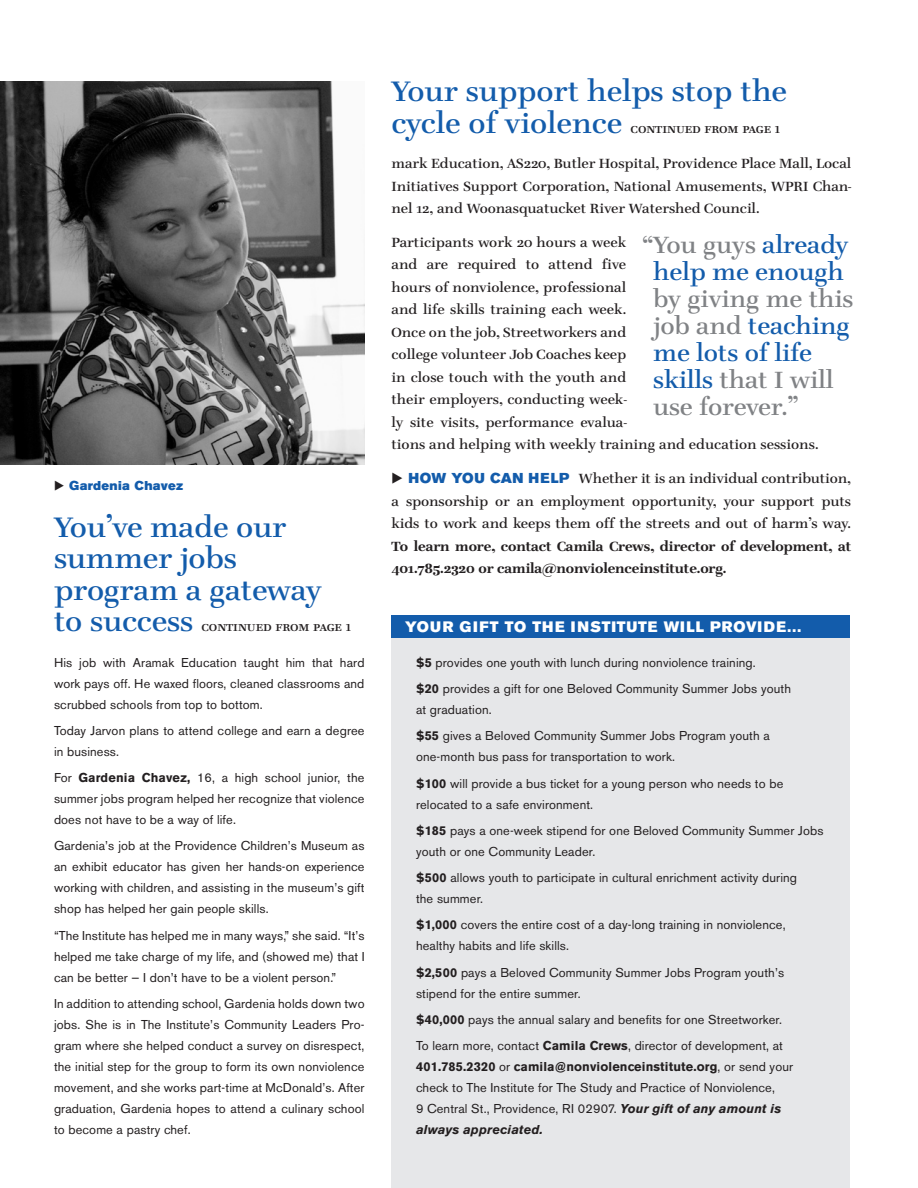
<style>
.page{position:relative;width:918px;height:1188px;background:#fff}
.page>*{position:absolute;margin:0;border:0;box-sizing:border-box;transform-origin:0 0}
.t1{font:27px/31.5px "Teimer Demi";letter-spacing:-.01em;color:#135cab}
.t2{font:22.5px/27px "Teimer Demi";letter-spacing:-.01em;color:#808285}
.t3{font:22.5px/27px "Teimer Demi";letter-spacing:-.01em;color:#135cab;text-align:center}
.t4{font:15px "Akzidenz Grotesk BE Super";letter-spacing:.07em;color:#fff}
.t5{font:12.75px/21px "Akzidenz Grotesk BE";letter-spacing:.01em;color:#231f20}
.t6{font:12.75px/22.5px "Teimer Demi";color:#231f20;text-align:justify}
.t7{font:700 12.75px/22.5px "Teimer Demi";letter-spacing:-.01em;color:#231f20}
.t8{font:12.75px "Teimer Demi SC";letter-spacing:-.005em;color:#231f20}
.t9{font:12.75px "Akzidenz Grotesk BE Super";letter-spacing:.025em;color:#135cab}
.s1{font-family:"Teimer Demi";font-size:27px;color:#135cab}
.s2{font-weight:700}
.s3{font-family:"Akzidenz Grotesk BE Super";font-size:14.25px;color:#135cab}
.s4{color:#808285}
.s5{color:#135cab}
.s6{font-weight:700;font-style:italic}
</style>
<div class="page">
<img style="left:0;top:81px;width:364px;height:384px">
<div style="left:392px;top:621px;width:458px;height:567px;background:#e6e7e9"></div>
<div style="left:392px;top:615px;width:458px;height:23px;background:#135cab"></div>
<p class="t9" style="left:69px;top:478px;width:115px">Gardenia Chavez</p>
<h1 class="t1" style="left:54px;top:512px;width:269px">You’ve made our summer jobs program a gateway</h1>
<p class="t8" style="left:54px;top:618px;width:299px"><span class="s1">to success</span> continued from page 1</p>
<p class="t5" style="left:54px;top:652px;width:312px;text-align:justify">His job with Aramak Education taught him that hard work pays off. He waxed floors, cleaned classrooms and scrubbed schools from top to bottom.</p>
<p class="t5" style="left:54px;top:720px;width:312px">Today Jarvon plans to attend college and earn a degree in business.</p>
<p class="t5" style="left:54px;top:767px;width:312px;text-align:justify">For <span class="s2">Gardenia Chavez,</span> 16, a high school junior, the summer jobs program helped her recognize that violence does not have to be a way of life.</p>
<p class="t5" style="left:54px;top:836px;width:312px;text-align:justify">Gardenia’s job at the Providence Children’s Museum as an exhibit educator has given her hands-on experience working with children, and assisting in the museum’s gift shop has helped her gain people skills.</p>
<p class="t5" style="left:54px;top:925px;width:312px;text-align:justify">“The Institute has helped me in many ways,” she said. “It’s helped me take charge of my life, and (showed me) that I can be better — I don’t have to be a violent person.”</p>
<p class="t5" style="left:54px;top:993px;width:312px;text-align:justify">In addition to attending school, Gardenia holds down two jobs. She is in The Institute’s Community Leaders Pro&shy;gram where she helped conduct a survey on disrespect, the initial step for the group to form its own nonviolence movement, and she works part-time at McDonald’s. After graduation, Gardenia hopes to attend a culinary school to become a pastry chef.</p>
<h1 class="t1" style="left:392px;top:76px;width:397px">Your support helps stop the</h1>
<p class="t8" style="left:392px;top:120px;width:390px"><span class="s1">cycle of violence</span> continued from page 1</p>
<p class="t6" style="left:392px;top:153px;width:462px">mark Education, AS220, Butler Hospital, Providence Place Mall, Local Initiatives Support Corporation, National Amusements, WPRI Chan&shy;nel 12, and Woonasquatucket River Watershed Council.</p>
<p class="t6" style="left:392px;top:231px;width:429px;text-align:left">Participants work 20 hours a week<br>and are required to attend five<br>hours of nonviolence, professional<br>and life skills training each week.<br>Once on the job, Streetworkers and<br>college volunteer Job Coaches keep<br>in close touch with the youth and<br>their employers, conducting week-<br>ly site visits, performance evalua-<br>tions and helping with weekly training and education sessions.</p>
<p class="t6" style="left:392px;top:468px;width:461px;text-indent:17px"><span class="s3">HOW YOU CAN HELP</span> Whether it is an individual contribution, a sponsorship or an employment opportunity, your support puts kids to work and keeps them off the streets and out of harm’s way.</p>
<p class="t7" style="left:392px;top:535px;width:461px">To learn more, contact Camila Crews, director of development, at<br>401.785.2320 or camila@nonviolenceinstitute.org.</p>
<h2 class="t3" style="left:643px;top:232px;width:207px"><span class="s4">“You guys</span> already help me enough</h2>
<h2 class="t2" style="left:653px;top:286px;width:202px">by giving me this job and <span class="s5">teaching me lots of life skills</span> that I will use forever.”</h2>
<p class="t4" style="left:405px;top:618px;width:398px">YOUR GIFT TO THE INSTITUTE WILL PROVIDE…</p>
<p class="t5" style="left:416px;top:649px;width:377px;line-height:26.2px"><span class="s2">$5</span> provides one youth with lunch during nonviolence training.<br><span class="s2">$20</span> provides a gift for one Beloved Community Summer Jobs youth</p>
<p class="t5" style="left:416px;top:696px;width:355px;line-height:26.2px">at graduation.<br><span class="s2">$55</span> gives a Beloved Community Summer Jobs Program youth a</p>
<p class="t5" style="left:416px;top:744px;width:369px;line-height:26.2px">one-month bus pass for transportation to work.<br><span class="s2">$100</span> will provide a bus ticket for a young person who needs to be</p>
<p class="t5" style="left:416px;top:791px;width:409px;line-height:26.2px">relocated to a safe environment.<br><span class="s2">$185</span> pays a one-week stipend for one Beloved Community Summer Jobs</p>
<p class="t5" style="left:416px;top:838px;width:383px;line-height:26.2px">youth or one Community Leader.<br><span class="s2">$500</span> allows youth to participate in cultural enrichment activity during</p>
<p class="t5" style="left:416px;top:885px;width:371px;line-height:26.2px">the summer.<br><span class="s2">$1,000</span> covers the entire cost of a day-long training in nonviolence,</p>
<p class="t5" style="left:416px;top:933px;width:370px;line-height:26.2px">healthy habits and life skills.<br><span class="s2">$2,500</span> pays a Beloved Community Summer Jobs Program youth’s</p>
<p class="t5" style="left:416px;top:980px;width:369px;line-height:26.2px">stipend for the entire summer.<br><span class="s2">$40,000</span> pays the annual salary and benefits for one Streetworker.<br>To learn more, contact <span class="s2">Camila Crews</span>, director of development, at</p>
<p class="t5" style="left:416px;top:1056px;width:379px"><span class="s2">401.785.2320</span> or <span class="s2">camila@nonviolenceinstitute.org</span>, or send your check to The Institute for The Study and Practice of Nonviolence,<br>9 Central St., Providence, RI 02907. <span class="s6">Your gift of any amount is always appreciated.</span></p>
</div>
